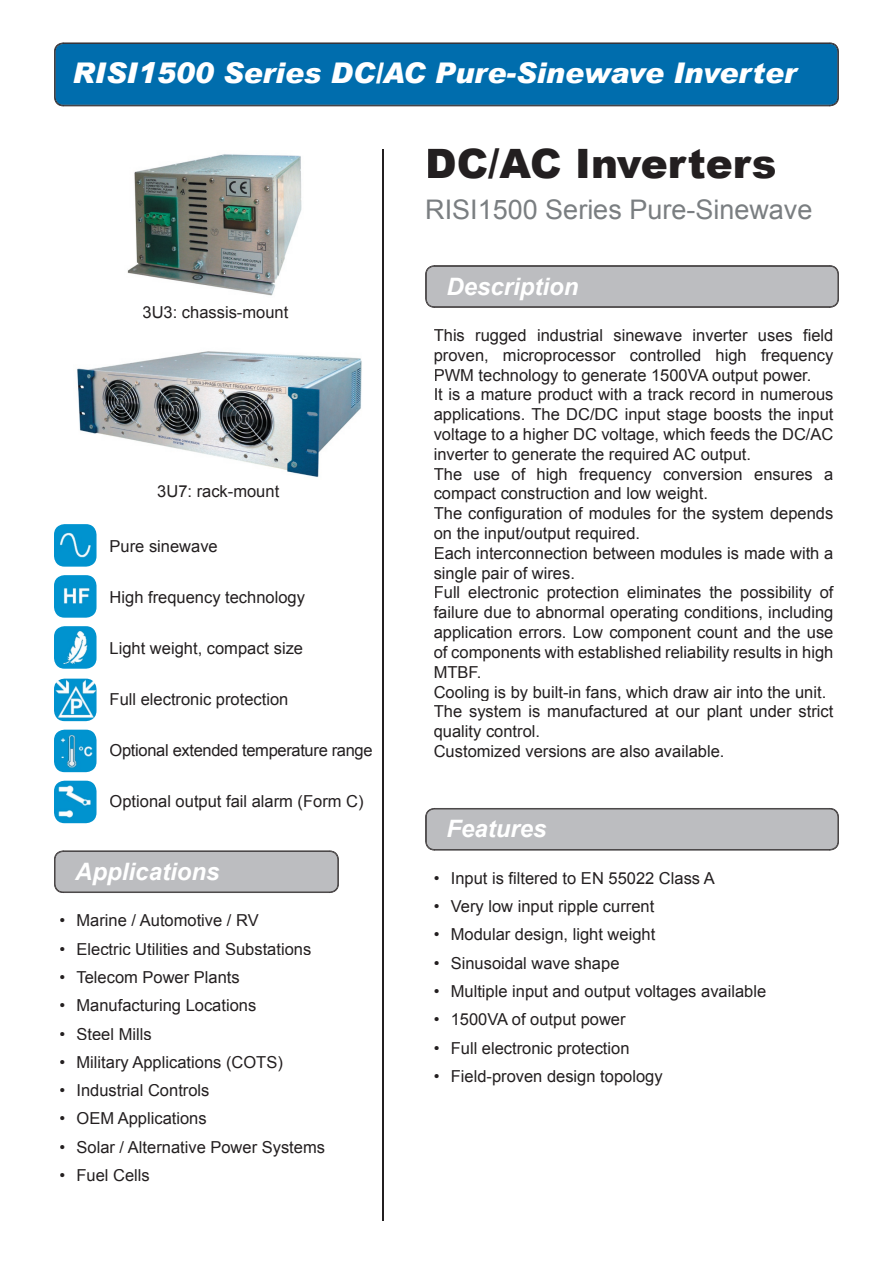
<style>
.page{position:relative;width:893px;height:1263px;background:#fff}
.page>*{position:absolute;margin:0;border:0;box-sizing:border-box;transform-origin:0 0}
.t1{font:900 40.5px "Arial";color:#231f20}
.t2{font:italic 900 28.5px "Arial";color:#fff}
.t3{font:27px "Arial";color:#7a7e81}
.t4{font:italic 700 24px "Arial";color:#fff}
.t5{font:16.5px/19.8px "Arial";color:#231f20}
.t6{font:16.5px "Arial";letter-spacing:-.02em;color:#231f20}
</style>
<div class="page">
<div style="left:55px;top:43px;width:783px;height:63px;background:#006dad"></div>
<hr style="left:383px;top:149px;width:1px;height:1071px;background:#231f20">
<svg style="left:54px;top:850px;width:285px;height:43px;background:#b3b4b7"></svg>
<svg style="left:425px;top:265px;width:414px;height:43px;background:#b2b3b5"></svg>
<svg style="left:425px;top:808px;width:414px;height:42px;background:#b4b5b8"></svg>
<img style="left:54px;top:679px;width:43px;height:42px">
<img style="left:54px;top:524px;width:43px;height:43px">
<img style="left:54px;top:575px;width:43px;height:43px">
<img style="left:54px;top:626px;width:43px;height:43px">
<img style="left:54px;top:730px;width:43px;height:42px">
<img style="left:54px;top:781px;width:43px;height:42px">
<img style="left:127px;top:154px;width:175px;height:142px">
<img style="left:77px;top:351px;width:285px;height:127px">
<h2 class="t2" style="left:72px;top:55px;width:725px">RISI1500 Series DC/AC Pure-Sinewave Inverter</h2>
<p class="t5" style="left:143px;top:303px;width:147px">3U3: chassis-mount</p>
<p class="t5" style="left:157px;top:481px;width:123px">3U7: rack-mount</p>
<p class="t5" style="left:110px;top:537px;width:110px">Pure sinewave</p>
<p class="t5" style="left:110px;top:588px;width:197px">High frequency technology</p>
<p class="t5" style="left:110px;top:639px;width:195px">Light weight, compact size</p>
<p class="t5" style="left:110px;top:689px;width:180px">Full electronic protection</p>
<p class="t6" style="left:110px;top:739px;width:265px">Optional extended temperature range</p>
<p class="t5" style="left:110px;top:791px;width:255px">Optional output fail alarm (Form C)</p>
<h3 class="t4" style="left:75px;top:855px;width:146px">Applications</h3>
<p class="t5" style="left:60px;top:911px;width:201px">• Marine / Automotive / RV</p>
<p class="t5" style="left:60px;top:939px;width:253px">• Electric Utilities and Substations</p>
<p class="t5" style="left:60px;top:967px;width:182px">• Telecom Power Plants</p>
<p class="t5" style="left:60px;top:996px;width:198px">• Manufacturing Locations</p>
<p class="t5" style="left:60px;top:1024px;width:94px">• Steel Mills</p>
<p class="t5" style="left:60px;top:1052px;width:225px">• Military Applications (COTS)</p>
<p class="t5" style="left:60px;top:1080px;width:151px">• Industrial Controls</p>
<p class="t5" style="left:60px;top:1109px;width:149px">• OEM Applications</p>
<p class="t5" style="left:60px;top:1137px;width:267px">• Solar / Alternative Power Systems</p>
<p class="t5" style="left:60px;top:1165px;width:92px">• Fuel Cells</p>
<h1 class="t1" style="left:425px;top:134px;width:353px">DC/AC Inverters</h1>
<h3 class="t3" style="left:425px;top:192px;width:389px">RISI1500 Series Pure-Sinewave</h3>
<h3 class="t4" style="left:447px;top:270px;width:134px">Description</h3>
<p class="t5" style="left:434px;top:325px;width:401px">This rugged industrial sinewave inverter uses field proven, microprocessor controlled high frequency PWM technology to generate 1500VA output power.<br>It is a mature product with a track record in numerous applications. The DC/DC input stage boosts the input voltage to a higher DC voltage, which feeds the DC/AC inverter to generate the required AC output.<br>The use of high frequency conversion ensures a compact construction and low weight.<br>The configuration of modules for the system depends on the input/output required.<br>Each interconnection between modules is made with a single pair of wires.<br>Full electronic protection eliminates the possibility of failure due to abnormal operating conditions, including application errors. Low component count and the use of components with established reliability results in high MTBF.<br>Cooling is by built-in fans, which draw air into the unit.<br>The system is manufactured at our plant under strict quality control.<br>Customized versions are also available.</p>
<h3 class="t4" style="left:447px;top:813px;width:102px">Features</h3>
<p class="t5" style="left:434px;top:868px;width:283px">• Input is filtered to EN 55022 Class A</p>
<p class="t5" style="left:434px;top:896px;width:222px">• Very low input ripple current</p>
<p class="t5" style="left:434px;top:925px;width:223px">• Modular design, light weight</p>
<p class="t5" style="left:434px;top:953px;width:187px">• Sinusoidal wave shape</p>
<p class="t5" style="left:434px;top:981px;width:334px">• Multiple input and output voltages available</p>
<p class="t5" style="left:434px;top:1010px;width:193px">• 1500VA of output power</p>
<p class="t5" style="left:434px;top:1038px;width:197px">• Full electronic protection</p>
<p class="t5" style="left:434px;top:1066px;width:230px">• Field-proven design topology</p>
</div>
